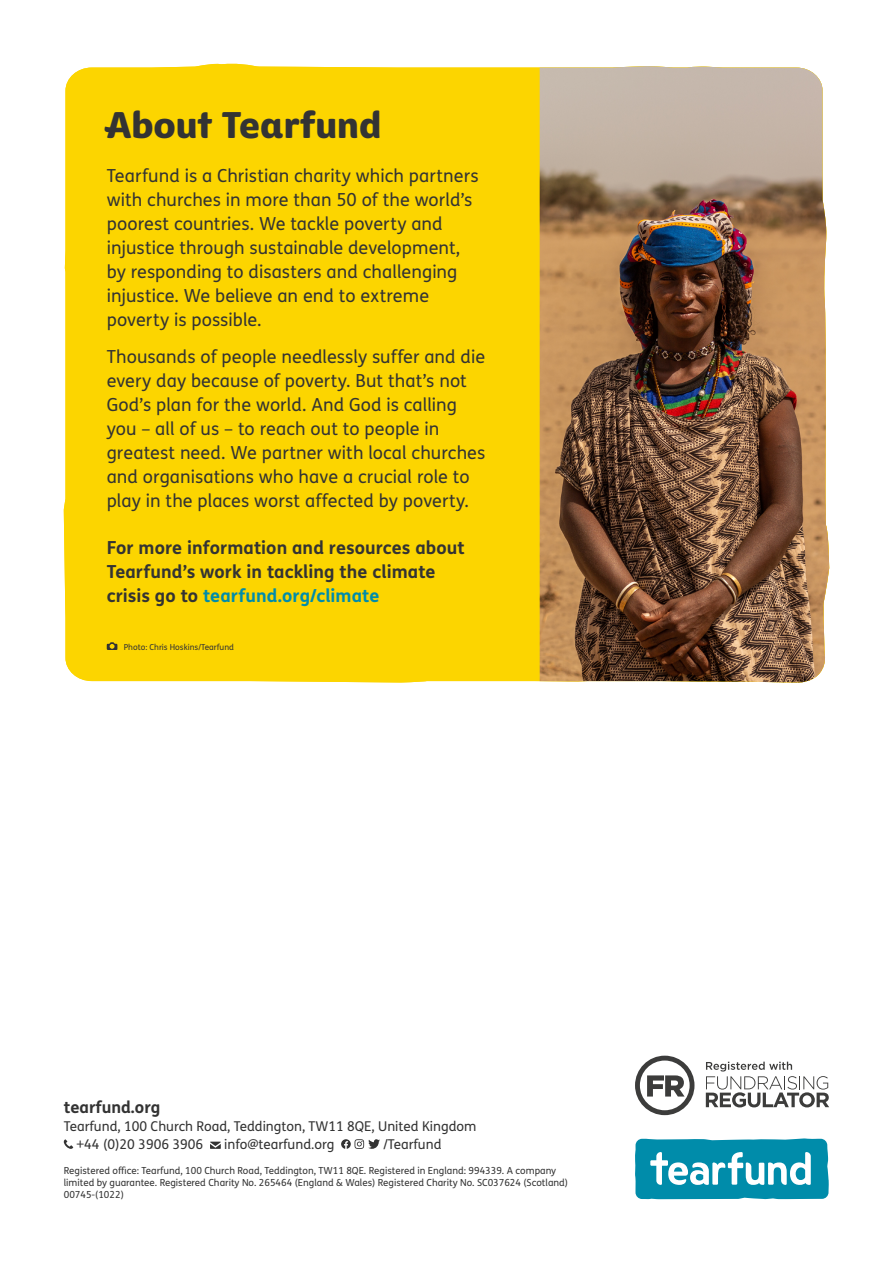
<style>
.page{position:relative;width:893px;height:1263px;background:#fff}
.page>*{position:absolute;margin:0;border:0;box-sizing:border-box;transform-origin:0 0}
.Body{font:36px "Tearfund Sans";color:#333}
.Main_Copy{font:18px/24px "FS Me";letter-spacing:.005em;color:#333}
.Main_Copy-2{font:700 18px/24px "FS Me";letter-spacing:.005em;color:#333}
.t1{font:700 16.5px "FS Me";color:#333}
.t2{font:13.5px/18px "FS Me";color:#333}
.t3{font:9.75px/12px "FS Me";color:#333}
.t4{font:8.25px "FS Me";color:#333}
.s1{color:#008caa}
</style>
<div class="page">
<div style="left:64px;top:63px;width:476px;height:619px;background:#fcd500"></div>
<img style="left:540px;top:66px;width:289px;height:616px">
<svg style="left:107px;top:642px;width:10px;height:8px"></svg>
<svg style="left:635px;top:1056px;width:59px;height:59px"></svg>
<svg style="left:706px;top:1062px;width:123px;height:45px"></svg>
<svg style="left:635px;top:1138px;width:194px;height:61px"></svg>
<svg style="left:64px;top:1139px;width:9px;height:10px"></svg>
<svg style="left:210px;top:1141px;width:11px;height:8px"></svg>
<svg style="left:341px;top:1139px;width:39px;height:10px"></svg>
<p class="Body" style="left:107px;top:92px;width:276px">About Tearfund</p>
<p class="Main_Copy" style="left:107px;top:163px;width:373px">Tearfund is a Christian charity which partners with churches in more than 50 of the world’s poorest countries. We tackle poverty and injustice through sustainable development, by responding to disasters and challenging injustice. We believe an end to extreme poverty is possible.</p>
<p class="Main_Copy" style="left:107px;top:344px;width:380px">Thousands of people needlessly suffer and die every day because of poverty. But that’s not God’s plan for the world. And God is calling you – all of us – to reach out to people in greatest need. We partner with local churches and organisations who have a crucial role to play in the places worst affected by poverty.</p>
<p class="Main_Copy-2" style="left:107px;top:534px;width:360px">For more information and resources about<br>Tearfund’s work in tackling the climate crisis go to <span class="s1">tearfund.org/climate</span></p>
<p class="t4" style="left:124px;top:641px;width:112px">Photo: Chris Hoskins/Tearfund</p>
<p class="t1" style="left:64px;top:1094px;width:98px">tearfund.org</p>
<p class="t2" style="left:77px;top:1117px;width:401px;text-indent:-13px">Tearfund, 100 Church Road, Teddington, TW11 8QE, United Kingdom +44 (0)20 3906 3906</p>
<p class="t2" style="left:224px;top:1135px;width:112px">info@tearfund.org</p>
<p class="t2" style="left:383px;top:1135px;width:60px">/Tearfund</p>
<p class="t3" style="left:64px;top:1164px;width:506px">Registered office: Tearfund, 100 Church Road, Teddington, TW11 8QE. Registered in England: 994339. A company limited by guarantee. Registered Charity No. 265464 (England &amp; Wales) Registered Charity No. SC037624 (Scotland)<br>00745-(1022)</p>
</div>
